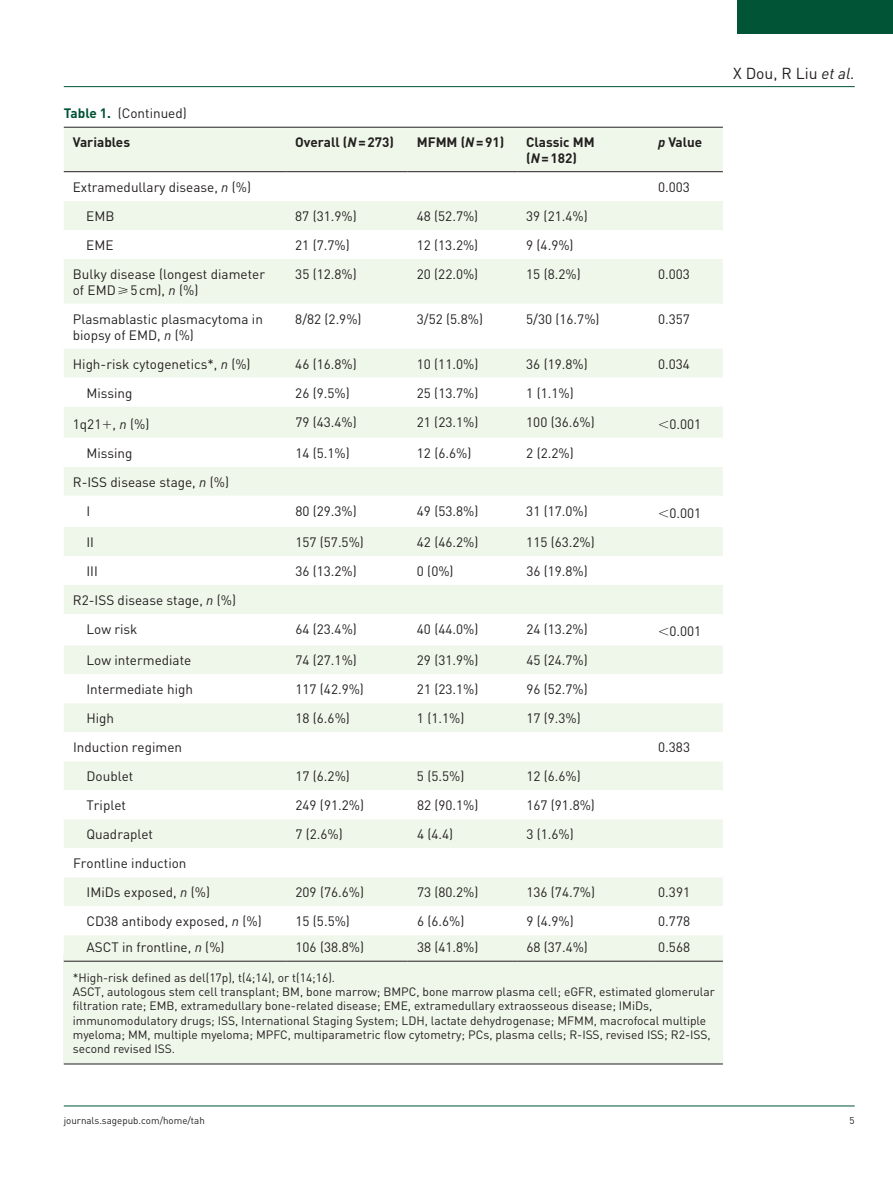
<style>
.page{position:relative;width:893px;height:1191px;background:#fff}
.page>*{position:absolute;margin:0;border:0;box-sizing:border-box;transform-origin:0 0}
.t1{font:15.75px "DIN";color:#231f20}
.t2{font:13.5px/29px "DIN";color:#231f20}
.t3{font:700 13.5px/15.8px "DIN";color:#231f20}
.t4{font:12px/14.2px "DIN";color:#231f20}
.t5{font:9.75px "DIN";color:#231f20}
.s1{font-weight:700;color:#015436}
.s2{font-style:italic}
</style>
<div class="page">
<hr style="left:64px;top:86px;width:791px;height:1px;background:#015436">
<hr style="left:64px;top:1105px;width:791px;height:1px;background:#015436">
<div style="left:738px;top:0;width:155px;height:34px;background:#015436"></div>
<div style="left:64px;top:954px;width:659px;height:110px;background:#eff7ea"></div>
<hr style="left:64px;top:1063px;width:659px;height:1px;background:#231f20">
<div style="left:64px;top:128px;width:659px;height:826px;background:#eff7ea"></div>
<svg style="left:64px;top:172px;width:659px;height:763px"></svg>
<hr style="left:64px;top:171px;width:222px;height:1px;background:#231f20">
<hr style="left:286px;top:171px;width:122px;height:1px;background:#231f20">
<hr style="left:408px;top:171px;width:109px;height:1px;background:#231f20">
<hr style="left:517px;top:171px;width:132px;height:1px;background:#231f20">
<hr style="left:649px;top:171px;width:74px;height:1px;background:#231f20">
<hr style="left:64px;top:960px;width:222px;height:1px;background:#231f20">
<hr style="left:286px;top:960px;width:122px;height:1px;background:#231f20">
<hr style="left:408px;top:960px;width:109px;height:1px;background:#231f20">
<hr style="left:517px;top:960px;width:132px;height:1px;background:#231f20">
<hr style="left:649px;top:960px;width:74px;height:1px;background:#231f20">
<hr style="left:64px;top:127px;width:659px;height:1px;background:#231f20">
<svg style="left:103px;top:420px;width:8px;height:8px"></svg>
<svg style="left:659px;top:420px;width:9px;height:8px"></svg>
<svg style="left:659px;top:510px;width:9px;height:7px"></svg>
<svg style="left:659px;top:628px;width:9px;height:8px"></svg>
<p class="t2" style="left:64px;top:98px;width:125px"><span class="s1">Table 1.</span> (Continued)</p>
<p class="t3" style="left:73px;top:134px;width:59px">Variables</p>
<p class="t3" style="left:295px;top:134px;width:100px">Overall (<span class="s2">N</span>=273)</p>
<p class="t3" style="left:417px;top:134px;width:89px">MFMM (<span class="s2">N</span>=91)</p>
<p class="t3" style="left:526px;top:134px;width:70px">Classic MM (<span class="s2">N</span>=182)</p>
<p class="t3" style="left:658px;top:134px;width:46px"><span class="s2">p</span> Value</p>
<p class="t2" style="left:73px;top:172px;width:180px">Extramedullary disease, <span class="s2">n</span> (%)</p>
<p class="t2" style="left:658px;top:172px;width:33px">0.003</p>
<p class="t2" style="left:86px;top:201px;width:30px">EMB</p>
<p class="t2" style="left:295px;top:201px;width:63px">87 (31.9%)</p>
<p class="t2" style="left:417px;top:201px;width:63px">48 (52.7%)</p>
<p class="t2" style="left:526px;top:201px;width:63px">39 (21.4%)</p>
<p class="t2" style="left:86px;top:230px;width:29px">EME</p>
<p class="t2" style="left:295px;top:230px;width:56px">21 (7.7%)</p>
<p class="t2" style="left:417px;top:230px;width:63px">12 (13.2%)</p>
<p class="t2" style="left:526px;top:230px;width:49px">9 (4.9%)</p>
<p class="t2" style="left:73px;top:266px;width:194px;line-height:15.8px">Bulky disease (longest diameter of EMD⩾5cm), <span class="s2">n</span> (%)</p>
<p class="t2" style="left:295px;top:259px;width:63px">35 (12.8%)</p>
<p class="t2" style="left:417px;top:259px;width:63px">20 (22.0%)</p>
<p class="t2" style="left:526px;top:259px;width:56px">15 (8.2%)</p>
<p class="t2" style="left:658px;top:259px;width:33px">0.003</p>
<p class="t2" style="left:73px;top:311px;width:192px;line-height:15.8px">Plasmablastic plasmacytoma in biopsy of EMD, <span class="s2">n</span> (%)</p>
<p class="t2" style="left:295px;top:304px;width:68px">8/82 (2.9%)</p>
<p class="t2" style="left:417px;top:304px;width:68px">3/52 (5.8%)</p>
<p class="t2" style="left:526px;top:304px;width:75px">5/30 (16.7%)</p>
<p class="t2" style="left:658px;top:304px;width:33px">0.357</p>
<p class="t2" style="left:73px;top:349px;width:179px">High-risk cytogenetics*, <span class="s2">n</span> (%)</p>
<p class="t2" style="left:295px;top:349px;width:63px">46 (16.8%)</p>
<p class="t2" style="left:417px;top:349px;width:63px">10 (11.0%)</p>
<p class="t2" style="left:526px;top:349px;width:63px">36 (19.8%)</p>
<p class="t2" style="left:658px;top:349px;width:33px">0.034</p>
<p class="t2" style="left:86px;top:378px;width:48px">Missing</p>
<p class="t2" style="left:295px;top:378px;width:56px">26 (9.5%)</p>
<p class="t2" style="left:417px;top:378px;width:63px">25 (13.7%)</p>
<p class="t2" style="left:526px;top:378px;width:49px">1 (1.1%)</p>
<p class="t2" style="left:73px;top:409px;width:78px">1q21 , <span class="s2">n</span> (%)</p>
<p class="t2" style="left:295px;top:407px;width:63px">79 (43.4%)</p>
<p class="t2" style="left:417px;top:407px;width:63px">21 (23.1%)</p>
<p class="t2" style="left:526px;top:407px;width:70px">100 (36.6%)</p>
<p class="t2" style="left:669px;top:409px;width:33px">0.001</p>
<p class="t2" style="left:86px;top:438px;width:48px">Missing</p>
<p class="t2" style="left:295px;top:438px;width:56px">14 (5.1%)</p>
<p class="t2" style="left:417px;top:438px;width:56px">12 (6.6%)</p>
<p class="t2" style="left:526px;top:438px;width:49px">2 (2.2%)</p>
<p class="t2" style="left:86px;top:467px;width:144px;text-indent:-14px">R-ISS disease stage, <span class="s2">n</span> (%)<br>I</p>
<p class="t2" style="left:295px;top:496px;width:63px">80 (29.3%)</p>
<p class="t2" style="left:417px;top:496px;width:63px">49 (53.8%)</p>
<p class="t2" style="left:526px;top:496px;width:63px">31 (17.0%)</p>
<p class="t2" style="left:669px;top:498px;width:33px">0.001</p>
<p class="t2" style="left:86px;top:527px;width:9px">II</p>
<p class="t2" style="left:295px;top:527px;width:70px">157 (57.5%)</p>
<p class="t2" style="left:417px;top:527px;width:63px">42 (46.2%)</p>
<p class="t2" style="left:526px;top:527px;width:70px">115 (63.2%)</p>
<p class="t2" style="left:86px;top:556px;width:13px">III</p>
<p class="t2" style="left:295px;top:556px;width:63px">36 (13.2%)</p>
<p class="t2" style="left:417px;top:556px;width:38px">0 (0%)</p>
<p class="t2" style="left:526px;top:556px;width:63px">36 (19.8%)</p>
<p class="t2" style="left:86px;top:585px;width:151px;text-indent:-14px">R2-ISS disease stage, <span class="s2">n</span> (%)<br>Low risk</p>
<p class="t2" style="left:295px;top:614px;width:63px">64 (23.4%)</p>
<p class="t2" style="left:417px;top:614px;width:63px">40 (44.0%)</p>
<p class="t2" style="left:526px;top:614px;width:63px">24 (13.2%)</p>
<p class="t2" style="left:669px;top:616px;width:33px">0.001</p>
<p class="t2" style="left:86px;top:645px;width:106px">Low intermediate</p>
<p class="t2" style="left:295px;top:645px;width:63px">74 (27.1%)</p>
<p class="t2" style="left:417px;top:645px;width:63px">29 (31.9%)</p>
<p class="t2" style="left:526px;top:645px;width:63px">45 (24.7%)</p>
<p class="t2" style="left:86px;top:674px;width:108px">Intermediate high</p>
<p class="t2" style="left:295px;top:674px;width:70px">117 (42.9%)</p>
<p class="t2" style="left:417px;top:674px;width:63px">21 (23.1%)</p>
<p class="t2" style="left:526px;top:674px;width:63px">96 (52.7%)</p>
<p class="t2" style="left:86px;top:703px;width:29px">High</p>
<p class="t2" style="left:295px;top:703px;width:56px">18 (6.6%)</p>
<p class="t2" style="left:417px;top:703px;width:49px">1 (1.1%)</p>
<p class="t2" style="left:526px;top:703px;width:56px">17 (9.3%)</p>
<p class="t2" style="left:73px;top:732px;width:111px">Induction regimen</p>
<p class="t2" style="left:658px;top:732px;width:33px">0.383</p>
<p class="t2" style="left:86px;top:761px;width:48px">Doublet</p>
<p class="t2" style="left:295px;top:761px;width:56px">17 (6.2%)</p>
<p class="t2" style="left:417px;top:761px;width:49px">5 (5.5%)</p>
<p class="t2" style="left:526px;top:761px;width:56px">12 (6.6%)</p>
<p class="t2" style="left:87px;top:790px;width:41px">Triplet</p>
<p class="t2" style="left:295px;top:790px;width:70px">249 (91.2%)</p>
<p class="t2" style="left:417px;top:790px;width:63px">82 (90.1%)</p>
<p class="t2" style="left:526px;top:790px;width:70px">167 (91.8%)</p>
<p class="t2" style="left:87px;top:819px;width:68px">Quadraplet</p>
<p class="t2" style="left:295px;top:819px;width:49px">7 (2.6%)</p>
<p class="t2" style="left:417px;top:819px;width:38px">4 (4.4)</p>
<p class="t2" style="left:526px;top:819px;width:49px">3 (1.6%)</p>
<p class="t2" style="left:87px;top:848px;width:125px;text-indent:-14px">Frontline induction<br>IMiDs exposed, <span class="s2">n</span> (%)</p>
<p class="t2" style="left:295px;top:877px;width:70px">209 (76.6%)</p>
<p class="t2" style="left:417px;top:877px;width:63px">73 (80.2%)</p>
<p class="t2" style="left:526px;top:877px;width:70px">136 (74.7%)</p>
<p class="t2" style="left:658px;top:877px;width:33px">0.391</p>
<p class="t2" style="left:87px;top:906px;width:177px">CD38 antibody exposed, <span class="s2">n</span> (%)</p>
<p class="t2" style="left:295px;top:906px;width:56px">15 (5.5%)</p>
<p class="t2" style="left:417px;top:906px;width:49px">6 (6.6%)</p>
<p class="t2" style="left:526px;top:906px;width:49px">9 (4.9%)</p>
<p class="t2" style="left:658px;top:906px;width:33px">0.778</p>
<p class="t2" style="left:87px;top:932px;width:140px">ASCT in frontline, <span class="s2">n</span> (%)</p>
<p class="t2" style="left:296px;top:932px;width:70px">106 (38.8%)</p>
<p class="t2" style="left:417px;top:932px;width:63px">38 (41.8%)</p>
<p class="t2" style="left:526px;top:932px;width:63px">68 (37.4%)</p>
<p class="t2" style="left:658px;top:932px;width:33px">0.568</p>
<p class="t4" style="left:73px;top:970px;width:644px">*High-risk defined as del(17p), t(4;14), or t(14;16).<br>ASCT, autologous stem cell transplant; BM, bone marrow; BMPC, bone marrow plasma cell; eGFR, estimated glomerular filtration rate; EMB, extramedullary bone-related disease; EME, extramedullary extraosseous disease; IMiDs, immunomodulatory drugs; ISS, International Staging System; LDH, lactate dehydrogenase; MFMM, macrofocal multiple myeloma; MM, multiple myeloma; MPFC, multiparametric flow cytometry; PCs, plasma cells; R-ISS, revised ISS; R2-ISS, second revised ISS.</p>
<p class="t1" style="left:733px;top:63px;width:123px">X Dou, R Liu <span class="s2">et al.</span></p>
<p class="t5" style="left:64px;top:1114px;width:143px">journals.sagepub.com/home/tah</p>
<p class="t5" style="left:850px;top:1114px;width:7px">5</p>
</div>
